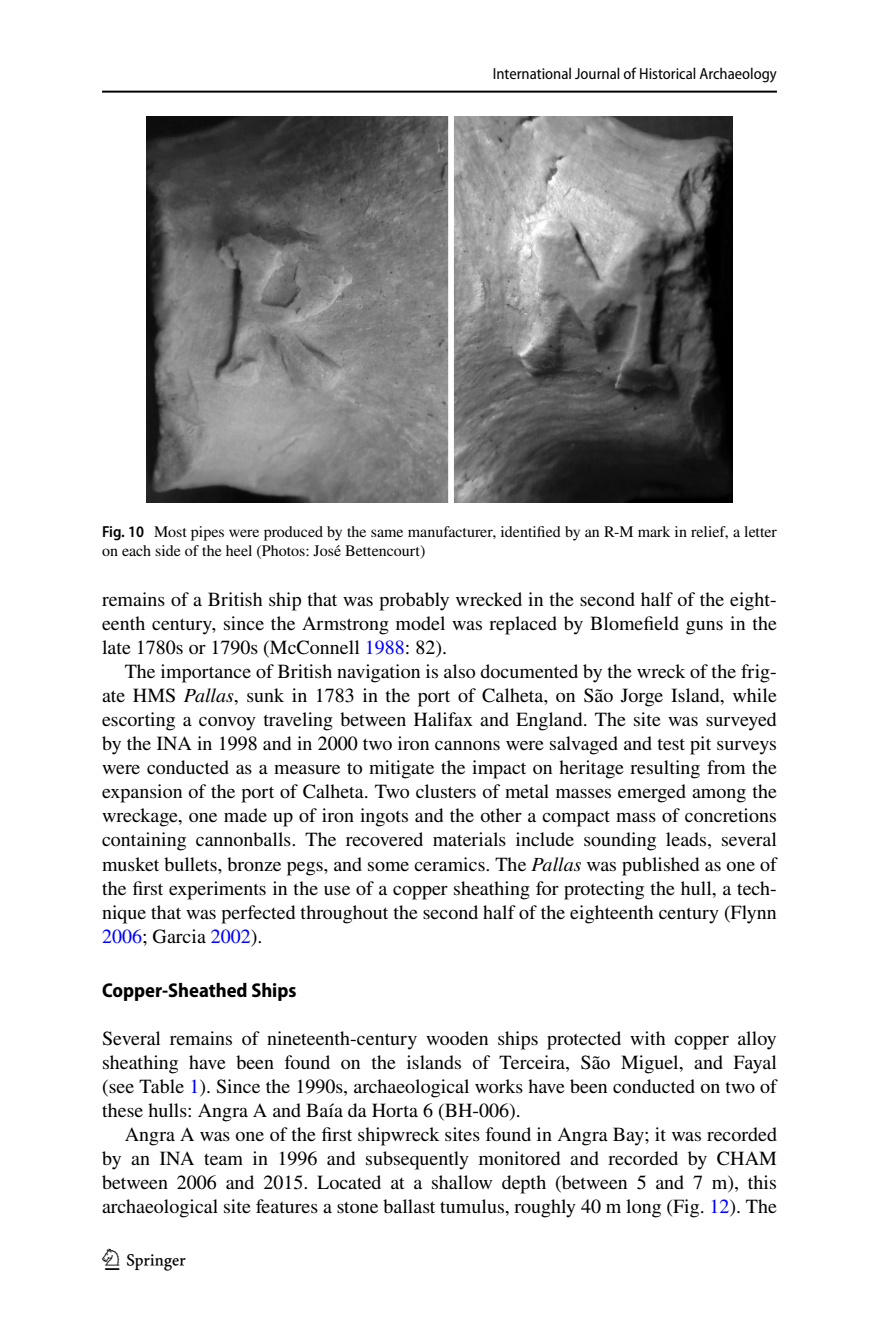
<style>
.page{position:relative;width:879px;height:1333px;background:#fff}
.page>*{position:absolute;margin:0;border:0;box-sizing:border-box;transform-origin:0 0}
.t1{font:30px "Springnew Regular 4";color:#000}
.t2{font:20px/24px "STIX";color:#000;text-align:justify}
.t3{font:700 semi-condensed 20px "Myriad Pro";color:#000}
.t4{font:16px/19px "STIX";color:#000}
.t5{font:semi-condensed 16px "Myriad Pro";color:#000}
.s1{font-family:"Myriad Pro";font-weight:600;font-stretch:semi-condensed}
.s2{color:#00f}
.s3{font-style:italic}
</style>
<div class="page">
<hr style="left:102px;top:91px;width:675px;height:2px;background:#000">
<img style="left:147px;top:116px;width:585px;height:386px">
<p class="t5" style="left:493px;top:65px;width:286px">International Journal of Historical Archaeology</p>
<p class="t4" style="left:102px;top:523px;width:676px"><span class="s1">Fig. 10</span> Most pipes were produced by the same manufacturer, identified by an R-M mark in relief, a letter on each side of the heel (Photos: José Bettencourt)</p>
<p class="t2" style="left:102px;top:589px;width:676px">remains of a British ship that was probably wrecked in the second half of the eight&shy;eenth century, since the Armstrong model was replaced by Blomefield guns in the late 1780s or 1790s (McConnell <span class="s2">1988</span>: 82).</p>
<p class="t2" style="left:102px;top:661px;width:676px;text-indent:23px">The importance of British navigation is also documented by the wreck of the frig&shy;ate HMS <span class="s3">Pallas</span>, sunk in 1783 in the port of Calheta, on São Jorge Island, while escorting a convoy traveling between Halifax and England. The site was surveyed by the INA in 1998 and in 2000 two iron cannons were salvaged and test pit surveys were conducted as a measure to mitigate the impact on heritage resulting from the expansion of the port of Calheta. Two clusters of metal masses emerged among the wreckage, one made up of iron ingots and the other a compact mass of concretions containing cannonballs. The recovered materials include sounding leads, several musket bullets, bronze pegs, and some ceramics. The <span class="s3">Pallas</span> was published as one of the first experiments in the use of a copper sheathing for protecting the hull, a tech&shy;nique that was perfected throughout the second half of the eighteenth century (Flynn <span class="s2">2006</span>; Garcia <span class="s2">2002</span>).</p>
<p class="t3" style="left:102px;top:978px;width:196px">Copper‑Sheathed Ships</p>
<p class="t2" style="left:102px;top:1027px;width:676px">Several remains of nineteenth-century wooden ships protected with copper alloy sheathing have been found on the islands of Terceira, São Miguel, and Fayal (see Table <span class="s2">1</span>). Since the 1990s, archaeological works have been conducted on two of these hulls: Angra A and Baía da Horta 6 (BH-006).</p>
<p class="t2" style="left:102px;top:1123px;width:676px;text-indent:23px">Angra A was one of the first shipwreck sites found in Angra Bay; it was recorded by an INA team in 1996 and subsequently monitored and recorded by CHAM between 2006 and 2015. Located at a shallow depth (between 5 and 7 m), this archaeological site features a stone ballast tumulus, roughly 40 m long (Fig. <span class="s2">12</span>). The</p>
<h1 class="t1" style="left:105px;top:1248px;width:83px">1 3</h1>
</div>
